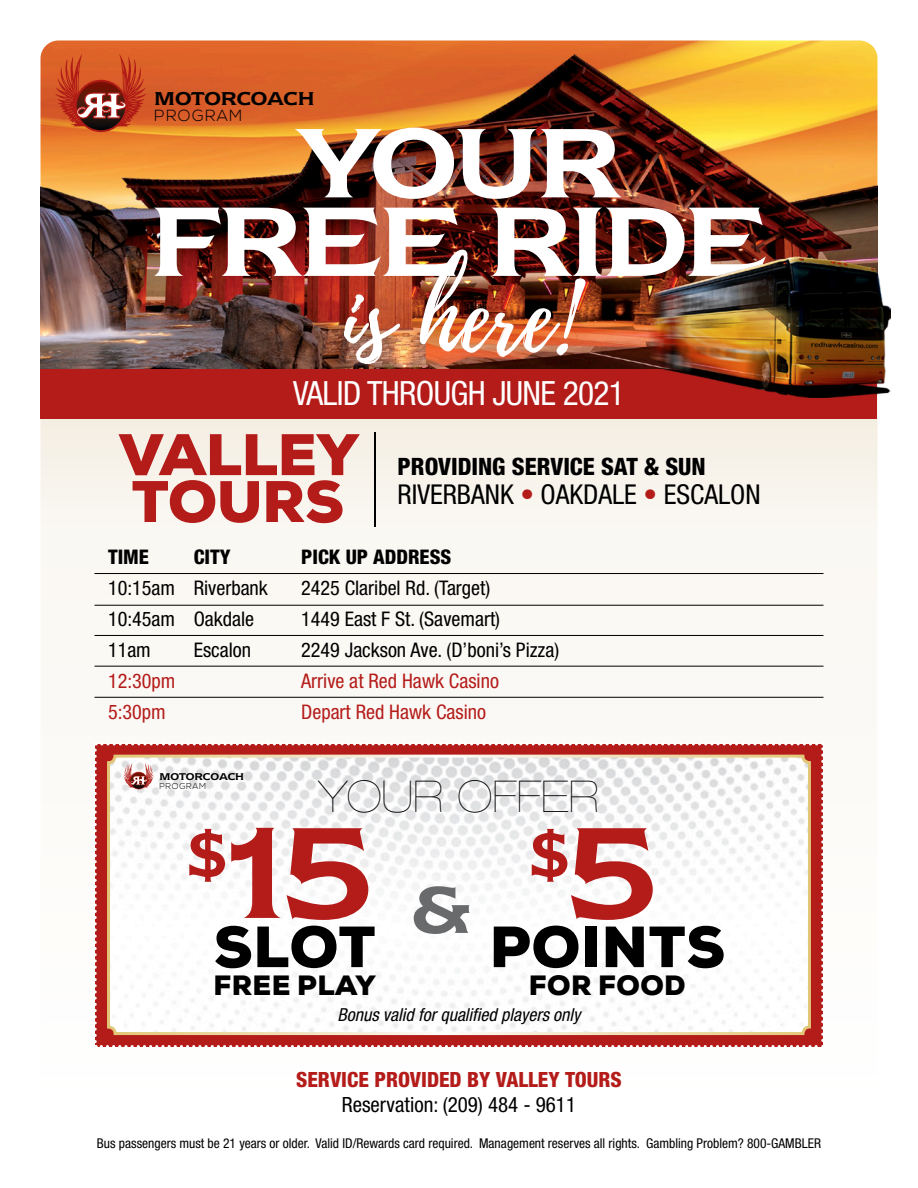
<style>
.page{position:relative;width:918px;height:1188px;background:#fff}
.page>*{position:absolute;margin:0;border:0;box-sizing:border-box;transform-origin:0 0}
.t1{font:600 134.55px "Newtext ITC Std";color:#b41c1a}
.t2{font:600 102.3px "Newtext ITC Std";letter-spacing:-.04em;color:#fff}
.t3{font:95.85px "Playlist Script";color:#fff}
.t4{font:600 69.6px "Newtext ITC Std";color:#b41c1a}
.t5{font:600 68.55px "Newtext ITC Std";color:#696a6c}
.t6{font:900 58.5px/47px "Nexa";letter-spacing:-.005em;color:#b41c1a}
.t7{font:900 57.9px "Nexa";letter-spacing:.015em;color:#000}
.t8{font:200 expanded 43.8px "Helvetica Neue LT Std";color:#000}
.t9{font:condensed 33.45px "Helvetica Neue LT Std";letter-spacing:-.02em;color:#fff}
.t10{font:900 27.9px "Nexa";letter-spacing:.015em;color:#000}
.t11{font:condensed 27.45px "Helvetica Neue LT Std";color:#000}
.t12{font:800 condensed 24px "Helvetica Neue LT Std";color:#000}
.t13{font:800 condensed 21px "Helvetica Neue LT Std";color:#b41c1a}
.t14{font:condensed 21px "Helvetica Neue LT Std";color:#000}
.t15{font:condensed 20.1px "Helvetica Neue LT Std";color:#000}
.t16{font:condensed 20.1px "Helvetica Neue LT Std";color:#b41c1a}
.t17{font:800 condensed 20.1px "Helvetica Neue LT Std";color:#000}
.t18{font:600 19.35px "Newtext ITC Std";letter-spacing:-.015em;color:#000}
.t19{font:italic condensed 18px "Helvetica Neue LT Std";color:#000}
.t20{font:300 16.05px "Nexa";letter-spacing:.08em;color:#000}
.t21{font:condensed 13.5px "Helvetica Neue LT Std";color:#000}
.t22{font:600 10.2px "Newtext ITC Std";letter-spacing:-.015em;color:#000}
.t23{font:300 8.55px "Nexa";letter-spacing:.08em;color:#000}
.s1{color:#b41c1a}
.s2{font-size:134.55px}
</style>
<div class="page">
<svg style="left:40px;top:418px;width:838px;height:279px"></svg>
<img style="left:41px;top:40px;width:836px;height:14px">
<img style="left:40px;top:54px;width:838px;height:315px">
<div style="left:40px;top:369px;width:838px;height:49px;background:#b41c1a"></div>
<svg style="left:55px;top:54px;width:92px;height:78px;background:#bc502e"></svg>
<hr style="left:375px;top:432px;width:1px;height:94px;background:#000">
<hr style="left:94px;top:697px;width:730px;height:1px;background:#000">
<hr style="left:94px;top:666px;width:730px;height:1px;background:#000">
<hr style="left:94px;top:635px;width:730px;height:1px;background:#000">
<hr style="left:94px;top:605px;width:730px;height:1px;background:#000">
<hr style="left:94px;top:573px;width:730px;height:1px;background:#000">
<svg style="left:95px;top:744px;width:728px;height:303px"></svg>
<img style="left:648px;top:256px;width:243px;height:142px">
<p class="t18" style="left:154px;top:86px;width:162px">MOTORCOACH</p>
<p class="t20" style="left:154px;top:107px;width:90px">PROGRAM</p>
<p class="t2" style="left:296px;top:94px;width:328px">YOUR</p>
<p class="t2" style="left:150px;top:173px;width:620px">FREE RIDE</p>
<p class="t3" style="left:344px;top:250px;width:232px">is here!</p>
<p class="t9" style="left:293px;top:374px;width:333px">VALID THROUGH JUNE 2021</p>
<p class="t6" style="left:119px;top:432px;width:241px">VALLEY<br>TOURS</p>
<p class="t12" style="left:398px;top:451px;width:310px">PROVIDING SERVICE SAT &amp; SUN</p>
<p class="t11" style="left:398px;top:478px;width:365px">RIVERBANK <span class="s1">•</span> OAKDALE <span class="s1">•</span> ESCALON</p>
<p class="t17" style="left:108px;top:545px;width:43px">TIME</p>
<p class="t17" style="left:194px;top:545px;width:38px">CITY</p>
<p class="t17" style="left:301px;top:545px;width:152px">PICK UP ADDRESS</p>
<p class="t15" style="left:108px;top:577px;width:161px">10:15am Riverbank</p>
<p class="t15" style="left:301px;top:577px;width:191px">2425 Claribel Rd. (Target)</p>
<p class="t15" style="left:108px;top:608px;width:148px">10:45am Oakdale</p>
<p class="t15" style="left:301px;top:608px;width:200px">1449 East F St. (Savemart)</p>
<p class="t15" style="left:108px;top:638px;width:44px">11am</p>
<p class="t15" style="left:194px;top:638px;width:59px">Escalon</p>
<p class="t15" style="left:301px;top:638px;width:260px">2249 Jackson Ave. (D’boni’s Pizza)</p>
<p class="t16" style="left:108px;top:669px;width:69px">12:30pm</p>
<p class="t16" style="left:301px;top:669px;width:199px">Arrive at Red Hawk Casino</p>
<p class="t16" style="left:108px;top:700px;width:59px">5:30pm</p>
<p class="t16" style="left:301px;top:700px;width:186px">Depart Red Hawk Casino</p>
<p class="t22" style="left:159px;top:770px;width:86px">MOTORCOACH</p>
<p class="t23" style="left:159px;top:781px;width:48px">PROGRAM</p>
<p class="t1" style="left:183px;top:782px;width:194px"><sup>$</sup>15</p>
<p class="t8" style="left:319px;top:770px;width:281px">YOUR OFFER</p>
<p class="t4" style="left:525px;top:808px;width:136px">$<span class="s2">5</span></p>
<p class="t5" style="left:410px;top:864px;width:62px">&amp;</p>
<p class="t7" style="left:214px;top:910px;width:163px">SLOT</p>
<p class="t10" style="left:213px;top:968px;width:164px">FREE PLAY</p>
<p class="t7" style="left:490px;top:910px;width:237px">POINTS</p>
<p class="t10" style="left:529px;top:968px;width:158px">FOR FOOD</p>
<p class="t19" style="left:338px;top:1004px;width:245px">Bonus valid for qualified players only</p>
<p class="t13" style="left:296px;top:1067px;width:327px">SERVICE PROVIDED BY VALLEY TOURS</p>
<p class="t14" style="left:342px;top:1092px;width:236px">Reservation: (209) 484 - 9611</p>
<p class="t21" style="left:97px;top:1135px;width:726px">Bus passengers must be 21 years or older. Valid ID/Rewards card required. Management reserves all rights. Gambling Problem? 800-GAMBLER</p>
</div>
